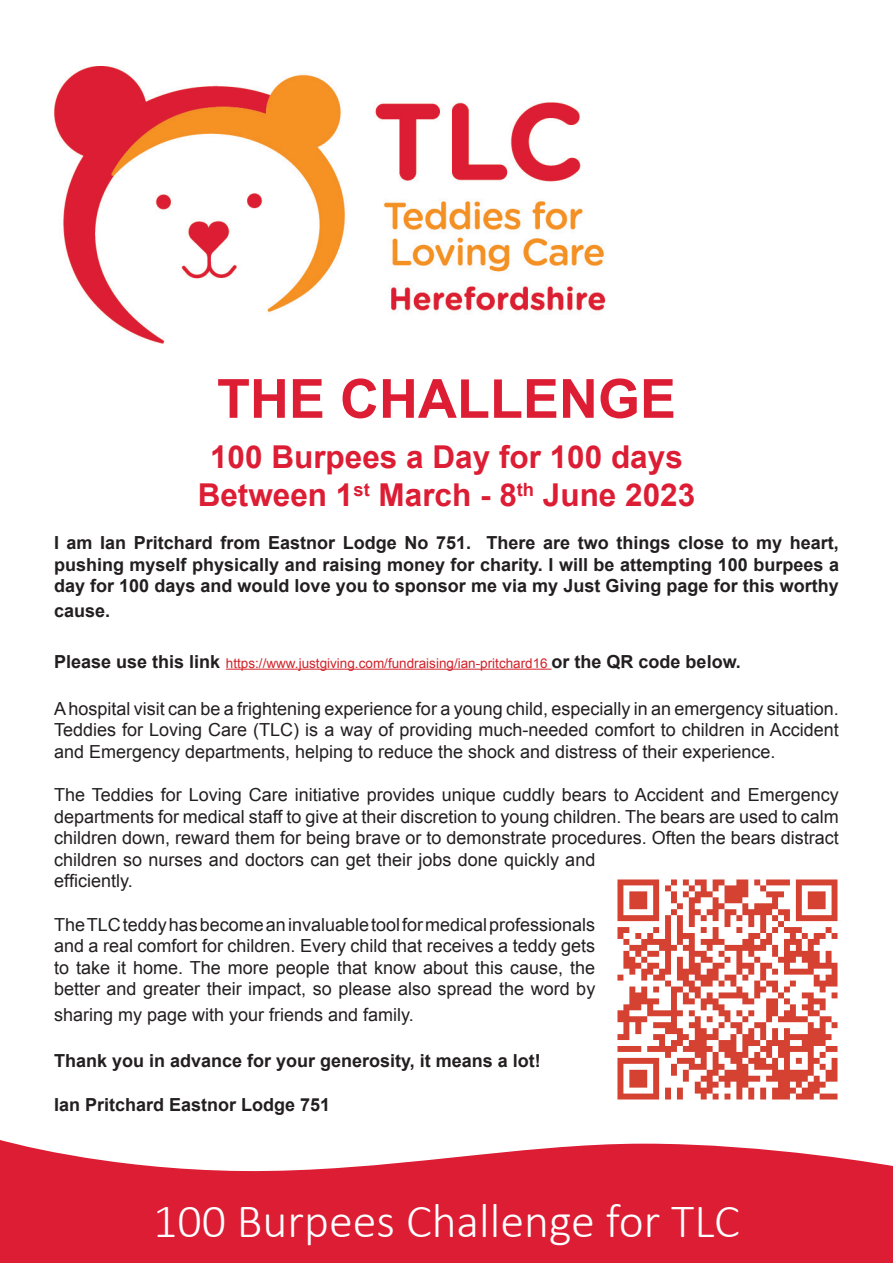
<style>
.page{position:relative;width:893px;height:1263px;background:#fff}
.page>*{position:absolute;margin:0;border:0;box-sizing:border-box;transform-origin:0 0}
.t1{font:700 54px "Arial";color:#dc1d34}
.t2{font:300 48px "Calibri";color:#fff}
.t3{font:700 31.5px "Arial";color:#dc1d34}
.t4{font:18px/21.6px "Arial";color:#231f20;text-align:justify}
.t5{font:700 18px/21.6px "Arial";color:#231f20;text-align:justify}
.t6{font:13.5px "Arial";color:#d1232a}
.s1{font-weight:700;font-size:18px;color:#231f20}
</style>
<div class="page">
<hr style="left:226px;top:669px;width:326px;height:1px;background:#d1232a">
<img style="left:54px;top:66px;width:552px;height:277px">
<svg style="left:0;top:1140px;width:893px;height:123px;background:#e03b4f"></svg>
<img style="left:617px;top:879px;width:221px;height:221px">
<p class="t1" style="left:217px;top:363px;width:461px">THE CHALLENGE</p>
<p class="t3" style="left:210px;top:436px;width:474px">100 Burpees a Day for 100 days</p>
<p class="t3" style="left:198px;top:474px;width:499px">Between 1<sup>st</sup> March - 8<sup>th</sup> June 2023</p>
<p class="t5" style="left:54px;top:532px;width:786px">I am Ian Pritchard from Eastnor Lodge No 751. There are two things close to my heart, pushing myself physically and raising money for charity. I will be attempting 100 burpees a day for 100 days and would love you to sponsor me via my Just Giving page for this worthy</p>
<p class="t5" style="left:54px;top:601px;width:58px">cause.</p>
<p class="t6" style="left:54px;top:654px;width:688px"><span class="s1">Please use this link</span> https://www.justgiving.com/fundraising/ian-pritchard16 <span class="s1">or the QR code below.</span></p>
<p class="t4" style="left:54px;top:698px;width:786px">A hospital visit can be a frightening experience for a young child, especially in an emergency situation.<br>Teddies for Loving Care (TLC) is a way of providing much-needed comfort to children in Accident and Emergency departments, helping to reduce the shock and distress of their experience.</p>
<p class="t4" style="left:54px;top:784px;width:786px;text-align:left">The Teddies for Loving Care initiative provides unique cuddly bears to Accident and Emergency departments for medical staff to give at their discretion to young children. The bears are used to calm children down, reward them for being brave or to demonstrate procedures. Often the bears distract children so nurses and doctors can get their jobs done quickly and<br>efficiently.</p>
<p class="t4" style="left:54px;top:914px;width:543px">The TLC teddy has become an invaluable tool for medical professionals and a real comfort for children. Every child that receives a teddy gets to take it home. The more people that know about this cause, the better and greater their impact, so please also spread the word by</p>
<p class="t4" style="left:54px;top:1004px;width:361px">sharing my page with your friends and family.</p>
<p class="t5" style="left:54px;top:1051px;width:488px">Thank you in advance for your generosity, it means a lot!</p>
<p class="t5" style="left:54px;top:1094px;width:278px">Ian Pritchard Eastnor Lodge 751</p>
<p class="t2" style="left:153px;top:1192px;width:588px">100 Burpees Challenge for TLC</p>
</div>
